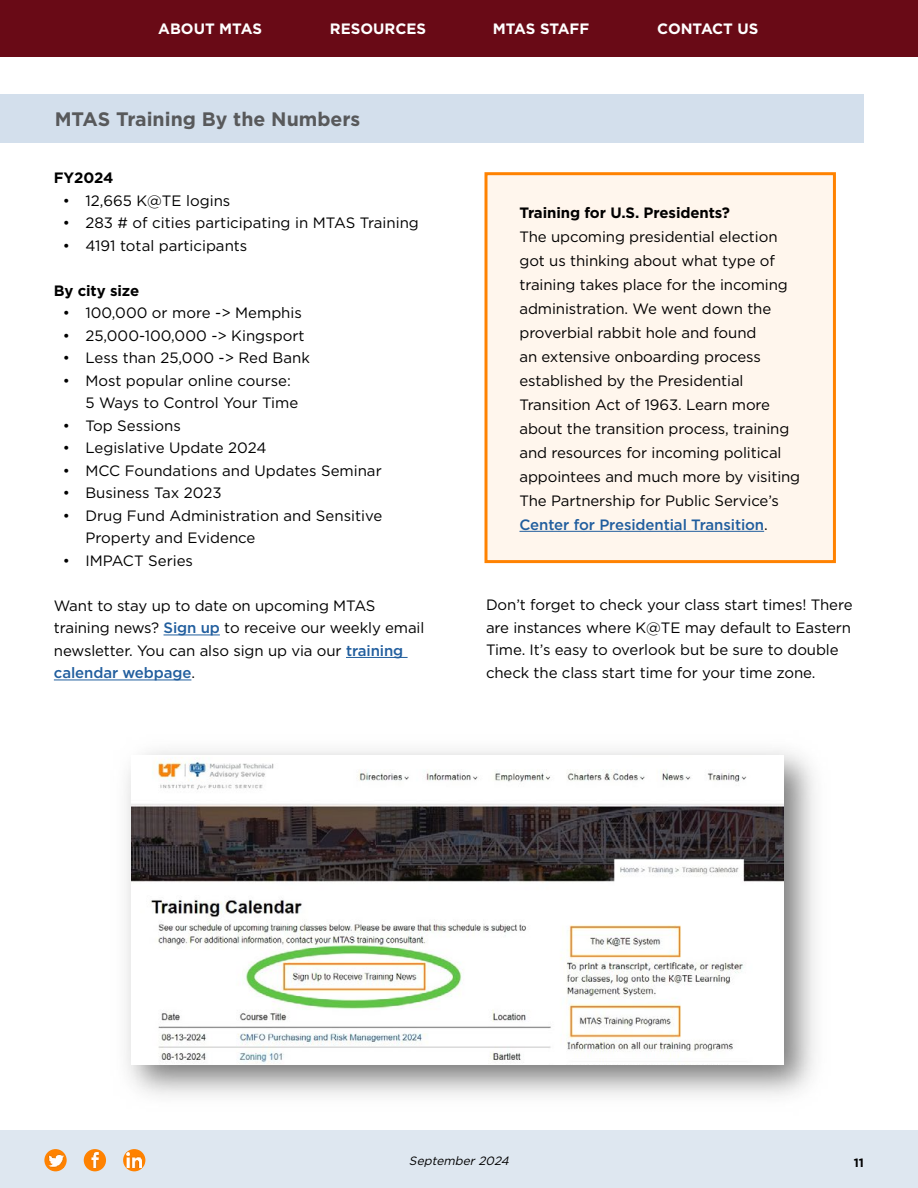
<style>
.page{position:relative;width:918px;height:1188px;background:#fff}
.page>*{position:absolute;margin:0;border:0;box-sizing:border-box;transform-origin:0 0}
.t1{font:700 19.5px "Gotham";color:#58595b}
.t2{font:15px/24px "Gotham";letter-spacing:-.005em;color:#000}
.t3{font:700 15px "Gotham";letter-spacing:-.005em;color:#000}
.t4{font:700 15px "Gotham";color:#fff}
.t5{font:italic 12px "Gotham";color:#000}
.t6{font:700 12px "Gotham";color:#000}
.s1{font-weight:500;color:#215e9e}
</style>
<div class="page">
<div style="left:0;top:1131px;width:918px;height:57px;background:#dee7f0"></div>
<svg style="left:44px;top:1149px;width:23px;height:22px"></svg>
<img style="left:49px;top:1153px;width:14px;height:15px">
<svg style="left:123px;top:1149px;width:22px;height:22px"></svg>
<img style="left:127px;top:1153px;width:15px;height:15px">
<div style="left:84px;top:1149px;width:22px;height:22px;background:#ff8200;border-radius:50%"></div>
<img style="left:91px;top:1153px;width:8px;height:15px">
<div style="left:0;top:0;width:918px;height:57px;background:#690a16"></div>
<div style="left:484px;top:172px;width:352px;height:391px;background:#fff6ed;border:3px solid #ff8200"></div>
<div style="left:0;top:94px;width:864px;height:49px;background:#d3dfec"></div>
<hr style="left:164px;top:635px;width:56px;height:1px;background:#215e9e">
<hr style="left:346px;top:657px;width:62px;height:1px;background:#215e9e">
<hr style="left:54px;top:680px;width:137px;height:1px;background:#215e9e">
<img style="left:131px;top:756px;width:653px;height:309px">
<hr style="left:519px;top:531px;width:245px;height:1px;background:#215e9e">
<p class="t4" style="left:158px;top:19px;width:105px">ABOUT MTAS</p>
<p class="t4" style="left:330px;top:19px;width:98px">RESOURCES</p>
<p class="t4" style="left:493px;top:19px;width:98px">MTAS STAFF</p>
<p class="t4" style="left:657px;top:19px;width:103px">CONTACT US</p>
<h1 class="t1" style="left:55px;top:106px;width:307px">MTAS Training By the Numbers</h1>
<p class="t3" style="left:54px;top:168px;width:61px">FY2024</p>
<p class="t2" style="left:63px;top:188px;width:169px">• 12,665 K@TE logins</p>
<p class="t2" style="left:63px;top:211px;width:358px">• 283 # of cities participating in MTAS Training</p>
<p class="t2" style="left:63px;top:233px;width:186px">• 4191 total participants</p>
<p class="t3" style="left:54px;top:281px;width:87px">By city size</p>
<p class="t2" style="left:63px;top:301px;width:241px">• 100,000 or more -&gt; Memphis</p>
<p class="t2" style="left:63px;top:323px;width:243px">• 25,000-100,000 -&gt; Kingsport</p>
<p class="t2" style="left:63px;top:346px;width:249px">• Less than 25,000 -&gt; Red Bank</p>
<p class="t2" style="left:85px;top:369px;width:214px;line-height:22.5px;text-indent:-22px">• Most popular online course:<br>5 Ways to Control Your Time</p>
<p class="t2" style="left:63px;top:413px;width:120px">• Top Sessions</p>
<p class="t2" style="left:63px;top:436px;width:205px">• Legislative Update 2024</p>
<p class="t2" style="left:63px;top:458px;width:320px">• MCC Foundations and Updates Seminar</p>
<p class="t2" style="left:63px;top:481px;width:160px">• Business Tax 2023</p>
<p class="t2" style="left:85px;top:504px;width:298px;line-height:22.5px;text-indent:-22px">• Drug Fund Administration and Sensitive<br>Property and Evidence</p>
<p class="t2" style="left:63px;top:548px;width:132px">• IMPACT Series</p>
<p class="t2" style="left:54px;top:594px;width:372px;line-height:22.5px">Want to stay up to date on upcoming MTAS training news? <span class="s1">Sign up</span> to receive our weekly email newsletter. You can also sign up via our <span class="s1">training calendar webpage</span>.</p>
<p class="t2" style="left:486px;top:594px;width:368px;line-height:22.5px">Don’t forget to check your class start times! There are instances where K@TE may default to Eastern Time. It’s easy to overlook but be sure to double check the class start time for your time zone.</p>
<p class="t3" style="left:519px;top:203px;width:212px">Training for U.S. Presidents?</p>
<p class="t2" style="left:519px;top:224px;width:282px">The upcoming presidential election got us thinking about what type of training takes place for the incoming administration. We went down the proverbial rabbit hole and found<br>an extensive onboarding process established by the Presidential Transition Act of 1963. Learn more about the transition process, training and resources for incoming political appointees and much more by visiting The Partnership for Public Service’s <span class="s1">Center for Presidential Transition</span>.</p>
<p class="t5" style="left:409px;top:1153px;width:105px">September2024</p>
<p class="t6" style="left:854px;top:1155px;width:12px">11</p>
</div>
